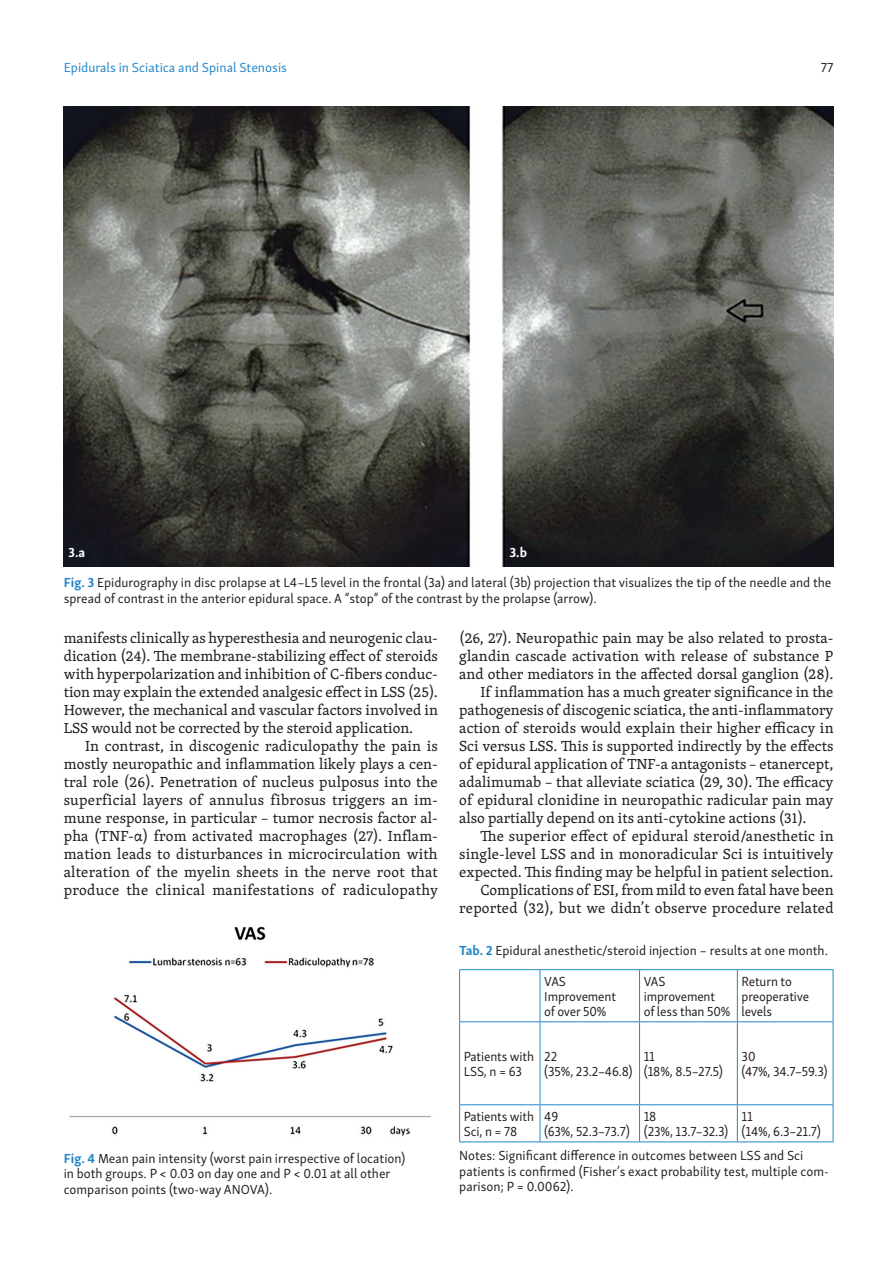
<style>
.page{position:relative;width:893px;height:1263px;background:#fff}
.page>*{position:absolute;margin:0;border:0;box-sizing:border-box;transform-origin:0 0}
._06B_Základní_text_o{font:15px/18px "Skolar PE";color:#231f20;text-align:justify}
._09_Název_obrázku{font:13.5px/15.5px "Skolar Sans PE";color:#231f20}
._10B_Tabulka{font:13.5px/15px "Skolar Sans PE";letter-spacing:-.01em;color:#231f20}
._10A_Název_tabulky{font:13.5px/15.6px "Skolar Sans PE";color:#231f20}
.Zahlavi_vpravo{font:13.5px "Skolar Sans PE";color:#2486c7}
._09_Název_obrázku-2{font:700 13.5px "Skolar Sans PE";color:#fff}
.Zahlavi_vpravo-2{font:13.5px "Skolar Sans PE";color:#231f20}
.s1{font-weight:700;color:#2486c7}
</style>
<div class="page">
<img style="left:64px;top:106px;width:769px;height:461px">
<img style="left:69px;top:926px;width:362px;height:210px">
<hr style="left:459px;top:969px;width:81px;height:1px;background:#2486c7">
<hr style="left:459px;top:970px;width:1px;height:51px;background:#2486c7">
<hr style="left:540px;top:969px;width:99px;height:1px;background:#2486c7">
<hr style="left:540px;top:970px;width:1px;height:51px;background:#2486c7">
<hr style="left:639px;top:969px;width:98px;height:1px;background:#2486c7">
<hr style="left:639px;top:970px;width:1px;height:51px;background:#2486c7">
<hr style="left:737px;top:969px;width:96px;height:1px;background:#2486c7">
<hr style="left:737px;top:970px;width:1px;height:51px;background:#2486c7">
<hr style="left:833px;top:970px;width:1px;height:51px;background:#2486c7">
<hr style="left:459px;top:1021px;width:81px;height:1px;background:#2486c7">
<hr style="left:459px;top:1022px;width:1px;height:82px;background:#2486c7">
<hr style="left:540px;top:1021px;width:99px;height:1px;background:#2486c7">
<hr style="left:540px;top:1022px;width:1px;height:82px;background:#2486c7">
<hr style="left:639px;top:1021px;width:98px;height:1px;background:#2486c7">
<hr style="left:639px;top:1022px;width:1px;height:82px;background:#2486c7">
<hr style="left:737px;top:1021px;width:96px;height:1px;background:#2486c7">
<hr style="left:737px;top:1022px;width:1px;height:82px;background:#2486c7">
<hr style="left:833px;top:1022px;width:1px;height:82px;background:#2486c7">
<hr style="left:459px;top:1104px;width:81px;height:1px;background:#2486c7">
<hr style="left:459px;top:1105px;width:1px;height:36px;background:#2486c7">
<hr style="left:540px;top:1104px;width:99px;height:1px;background:#2486c7">
<hr style="left:540px;top:1105px;width:1px;height:36px;background:#2486c7">
<hr style="left:639px;top:1104px;width:98px;height:1px;background:#2486c7">
<hr style="left:639px;top:1105px;width:1px;height:36px;background:#2486c7">
<hr style="left:737px;top:1104px;width:96px;height:1px;background:#2486c7">
<hr style="left:737px;top:1105px;width:1px;height:36px;background:#2486c7">
<hr style="left:833px;top:1105px;width:1px;height:36px;background:#2486c7">
<hr style="left:459px;top:1141px;width:81px;height:1px;background:#2486c7">
<hr style="left:540px;top:1141px;width:99px;height:1px;background:#2486c7">
<hr style="left:639px;top:1141px;width:98px;height:1px;background:#2486c7">
<hr style="left:737px;top:1141px;width:96px;height:1px;background:#2486c7">
<p class="Zahlavi_vpravo" style="left:64px;top:57px;width:225px">Epidurals in Sciatica and Spinal Stenosis</p>
<p class="Zahlavi_vpravo-2" style="left:821px;top:57px;width:14px">77</p>
<p class="_09_Název_obrázku-2" style="left:68px;top:541px;width:19px">3.a</p>
<p class="_09_Název_obrázku-2" style="left:509px;top:541px;width:19px">3.b</p>
<p class="_09_Název_obrázku" style="left:64px;top:574px;width:769px"><span class="s1">Fig. 3</span> Epidurography in disc prolapse at L4–L5 level in the frontal (3a) and lateral (3b) projection that visualizes the tip of the needle and the spread of contrast in the anterior epidural space. A “stop” of the contrast by the prolapse (arrow).</p>
<p class="_06B_Základní_text_o" style="left:64px;top:628px;width:376px">manifests clinically as hyperesthesia and neurogenic clau&shy;dication (24). The membrane-stabilizing effect of steroids with hyperpolarization and inhibition of C-fibers conduc&shy;tion may explain the extended analgesic effect in LSS (25).<br>However, the mechanical and vascular factors involved in LSS would not be corrected by the steroid application.</p>
<p class="_06B_Základní_text_o" style="left:64px;top:736px;width:376px;text-indent:21px">In contrast, in discogenic radiculopathy the pain is mostly neuropathic and inflammation likely plays a cen&shy;tral role (26). Penetration of nucleus pulposus into the superficial layers of annulus fibrosus triggers an im&shy;mune response, in particular – tumor necrosis factor al&shy;pha (TNF-α) from activated macrophages (27). Inflam&shy;mation leads to disturbances in microcirculation with alteration of the myelin sheets in the nerve root that produce the clinical manifestations of radiculopathy</p>
<p class="_09_Název_obrázku" style="left:64px;top:1149px;width:343px"><span class="s1">Fig. 4</span> Mean pain intensity (worst pain irrespective of location) in both groups. P &lt; 0.03 on day one and P &lt; 0.01 at all other comparison points (two-way ANOVA).</p>
<p class="_06B_Základní_text_o" style="left:459px;top:628px;width:376px">(26, 27). Neuropathic pain may be also related to prosta&shy;glandin cascade activation with release of substance P and other mediators in the affected dorsal ganglion (28).</p>
<p class="_06B_Základní_text_o" style="left:459px;top:682px;width:376px;text-indent:21px">If inflammation has a much greater significance in the pathogenesis of discogenic sciatica, the anti-inflammatory action of steroids would explain their higher efficacy in Sci versus LSS. This is supported indirectly by the effects of epidural application of TNF-a antagonists – etanercept, adalimumab – that alleviate sciatica (29, 30). The efficacy of epidural clonidine in neuropathic radicular pain may also partially depend on its anti-cytokine actions (31).</p>
<p class="_06B_Základní_text_o" style="left:459px;top:826px;width:376px;text-indent:21px">The superior effect of epidural steroid/anesthetic in single-level LSS and in monoradicular Sci is intuitively expected. This finding may be helpful in patient selection.</p>
<p class="_06B_Základní_text_o" style="left:459px;top:880px;width:376px;text-align:right">Complications of ESI, from mild to even fatal have been reported (32), but we didn’t observe procedure related</p>
<p class="_10A_Název_tabulky" style="left:459px;top:941px;width:370px"><span class="s1">Tab. 2</span> Epidural anesthetic/steroid injection – results at one month.</p>
<p class="_10B_Tabulka" style="left:544px;top:973px;width:73px">VAS<br>Improvement of over 50%</p>
<p class="_10B_Tabulka" style="left:644px;top:973px;width:88px">VAS improvement<br>of less than 50%</p>
<p class="_10B_Tabulka" style="left:742px;top:973px;width:69px">Return to preoperative levels</p>
<p class="_10B_Tabulka" style="left:464px;top:1048px;width:72px">Patients with<br>LSS, n = 63</p>
<p class="_10B_Tabulka" style="left:544px;top:1048px;width:14px">22</p>
<p class="_10B_Tabulka" style="left:742px;top:1048px;width:15px">30</p>
<p class="_10B_Tabulka" style="left:742px;top:1063px;width:88px">(47%, 34.7–59.3)</p>
<p class="_10B_Tabulka" style="left:644px;top:1048px;width:13px">11</p>
<p class="_10B_Tabulka" style="left:644px;top:1063px;width:81px">(18%, 8.5–27.5)</p>
<p class="_10B_Tabulka" style="left:544px;top:1063px;width:90px">(35%, 23.2–46.8)</p>
<p class="_10B_Tabulka" style="left:464px;top:1108px;width:72px">Patients with<br>Sci, n = 78</p>
<p class="_10B_Tabulka" style="left:544px;top:1108px;width:16px">49</p>
<p class="_10B_Tabulka" style="left:644px;top:1108px;width:14px">18</p>
<p class="_10B_Tabulka" style="left:644px;top:1123px;width:86px">(23%, 13.7–32.3)</p>
<p class="_10B_Tabulka" style="left:742px;top:1108px;width:13px">11</p>
<p class="_10B_Tabulka" style="left:742px;top:1123px;width:81px">(14%, 6.3–21.7)</p>
<p class="_10A_Název_tabulky" style="left:459px;top:1147px;width:371px">Notes: Significant difference in outcomes between LSS and Sci patients is confirmed (Fisher’s exact probability test, multiple com&shy;parison; P = 0.0062).</p>
<p class="_10B_Tabulka" style="left:544px;top:1123px;width:87px">(63%, 52.3–73.7)</p>
</div>
